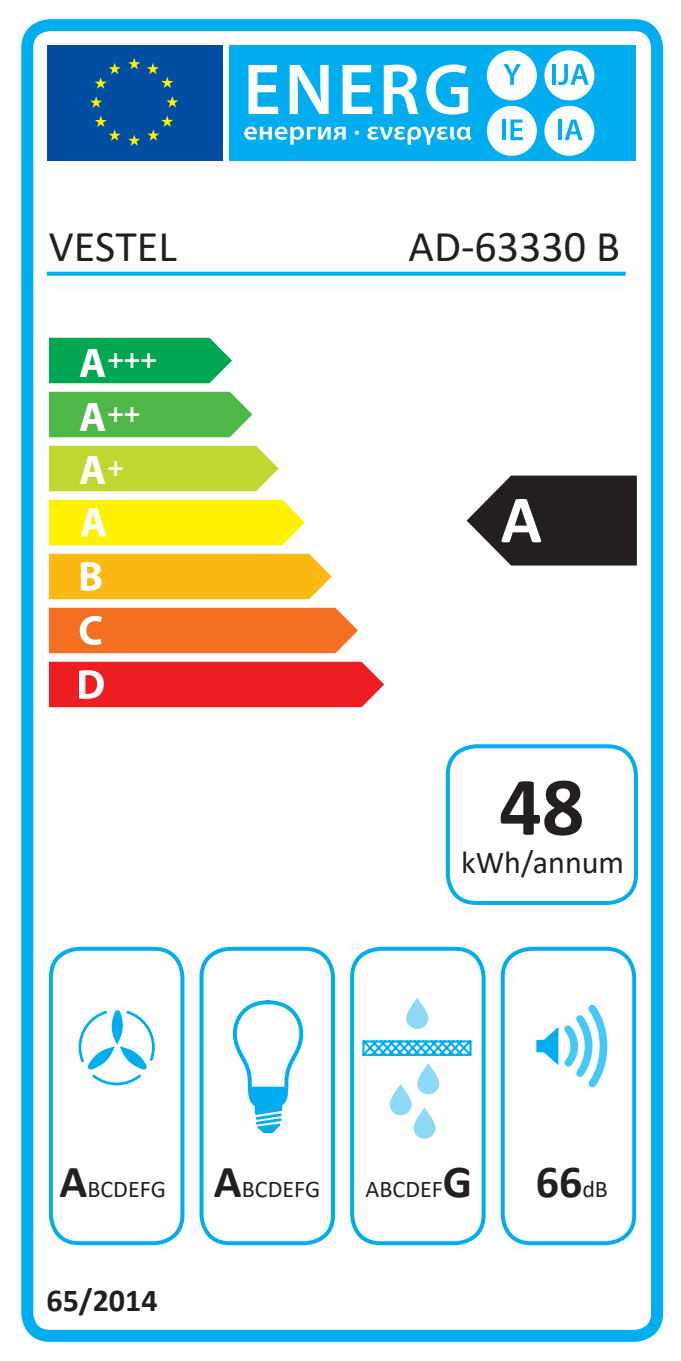
<style>
.page{position:relative;width:681px;height:1361px;background:#fff}
.page>*{position:absolute;margin:0;border:0;box-sizing:border-box;transform-origin:0 0}
.t1{font:700 84px "Calibri";color:#231f20}
.t2{font:700 68px "Calibri";color:#fff}
.t3{font:700 46px "Calibri";color:#231f20}
.t4{font:44px "Calibri";color:#231f20}
.t5{font:700 41.6px "Myriad Pro";color:#fff}
.t6{font:32px "Calibri";color:#231f20}
.t7{font:700 32px "Calibri";color:#231f20}
.t8{font:700 27.6px/54.8px "Myriad Pro";color:#fff}
.t9{font:24px "Calibri";color:#231f20}
.s1{font-size:41.6px}
.s2{font-weight:700;font-size:46px}
.s3{font-weight:400;font-size:24px}
</style>
<div class="page">
<div style="left:49px;top:446px;width:229px;height:45px;background:#bfd730"></div>
<div style="left:49px;top:392px;width:203px;height:45px;background:#50b848"></div>
<div style="left:49px;top:338px;width:183px;height:45px;background:#00a651"></div>
<svg style="left:49px;top:500px;width:256px;height:45px;background:#fff212"></svg>
<svg style="left:49px;top:554px;width:282px;height:45px;background:#fdbd22"></svg>
<div style="left:49px;top:608px;width:309px;height:45px;background:#f36f21"></div>
<div style="left:49px;top:662px;width:335px;height:45px;background:#ed1d24"></div>
<div style="left:21px;top:19px;width:641px;height:1323px;border:12px solid #00aeef;border-radius:23px"></div>
<div style="left:48px;top:45px;width:175px;height:115px;background:#034ea2"></div>
<div style="left:229px;top:45px;width:406px;height:115px;background:#00aeef"></div>
<svg style="left:147px;top:63px;width:26px;height:25px"></svg>
<svg style="left:128px;top:58px;width:12px;height:11px"></svg>
<svg style="left:95px;top:63px;width:26px;height:26px"></svg>
<svg style="left:90px;top:96px;width:12px;height:12px"></svg>
<svg style="left:95px;top:116px;width:26px;height:25px"></svg>
<svg style="left:128px;top:134px;width:12px;height:12px"></svg>
<svg style="left:147px;top:116px;width:26px;height:25px"></svg>
<svg style="left:166px;top:96px;width:12px;height:11px"></svg>
<svg style="left:248px;top:65px;width:30px;height:49px"></svg>
<svg style="left:289px;top:65px;width:39px;height:49px"></svg>
<svg style="left:342px;top:65px;width:30px;height:49px"></svg>
<svg style="left:383px;top:65px;width:35px;height:49px"></svg>
<svg style="left:426px;top:64px;width:42px;height:51px"></svg>
<svg style="left:244px;top:127px;width:101px;height:18px"></svg>
<svg style="left:354px;top:131px;width:5px;height:4px"></svg>
<svg style="left:367px;top:127px;width:104px;height:18px"></svg>
<div style="left:486px;top:50px;width:50px;height:50px;background:#fff;border-radius:50%"></div>
<svg style="left:503px;top:64px;width:17px;height:21px"></svg>
<div style="left:544px;top:50px;width:50px;height:50px;background:#fff;border-radius:50%"></div>
<div style="left:486px;top:106px;width:50px;height:50px;background:#fff;border-radius:50%"></div>
<hr style="left:502px;top:119px;width:4px;height:21px;background:#00aeef">
<svg style="left:510px;top:119px;width:12px;height:21px"></svg>
<div style="left:544px;top:106px;width:50px;height:50px;background:#fff;border-radius:50%"></div>
<svg style="left:552px;top:64px;width:3px;height:21px"></svg>
<svg style="left:558px;top:64px;width:30px;height:21px"></svg>
<svg style="left:558px;top:119px;width:3px;height:21px"></svg>
<svg style="left:564px;top:119px;width:18px;height:21px"></svg>
<svg style="left:47px;top:272px;width:578px;height:4px;background:#13b4f0"></svg>
<div style="left:49px;top:947px;width:135px;height:298px;border:4px solid #00aeef;border-radius:28px"></div>
<div style="left:445px;top:744px;width:192px;height:161px;border:4px solid #00aeef;border-radius:28px"></div>
<svg style="left:199px;top:946px;width:438px;height:300px"></svg>
<svg style="left:535px;top:1004px;width:72px;height:84px"></svg>
<svg style="left:406px;top:998px;width:22px;height:31px"></svg>
<svg style="left:360px;top:1038px;width:113px;height:20px"></svg>
<svg style="left:389px;top:1084px;width:22px;height:31px"></svg>
<svg style="left:417px;top:1063px;width:22px;height:31px"></svg>
<svg style="left:413px;top:1107px;width:22px;height:31px"></svg>
<svg style="left:78px;top:1010px;width:77px;height:75px"></svg>
<svg style="left:231px;top:998px;width:74px;height:136px"></svg>
<svg style="left:466px;top:475px;width:170px;height:90px;background:#413d3e"></svg>
<h3 class="t4" style="left:49px;top:215px;width:129px">VESTEL</h3>
<h3 class="t4" style="left:408px;top:215px;width:213px">AD-63330 B</h3>
<p class="t8" style="left:79px;top:330px;width:79px"><span class="s1">A</span>+++<br><span class="s1">A</span>++</p>
<h3 class="t5" style="left:79px;top:443px;width:46px">A<sup>+</sup></h3>
<h2 class="t2" style="left:500px;top:471px;width:43px">A</h2>
<h1 class="t1" style="left:499px;top:747px;width:87px">48</h1>
<h3 class="t6" style="left:461px;top:840px;width:164px">kWh/annum</h3>
<p class="t9" style="left:59px;top:1172px;width:262px"><span class="s2">A</span>BCDEFG <span class="s2">A</span>BCDEFG</p>
<p class="t9" style="left:365px;top:1172px;width:108px">ABCDEF<span class="s2">G</span></p>
<h3 class="t3" style="left:535px;top:1149px;width:74px">66<span class="s3">dB</span></h3>
<h3 class="t7" style="left:46px;top:1277px;width:113px">65/2014</h3>
</div>
